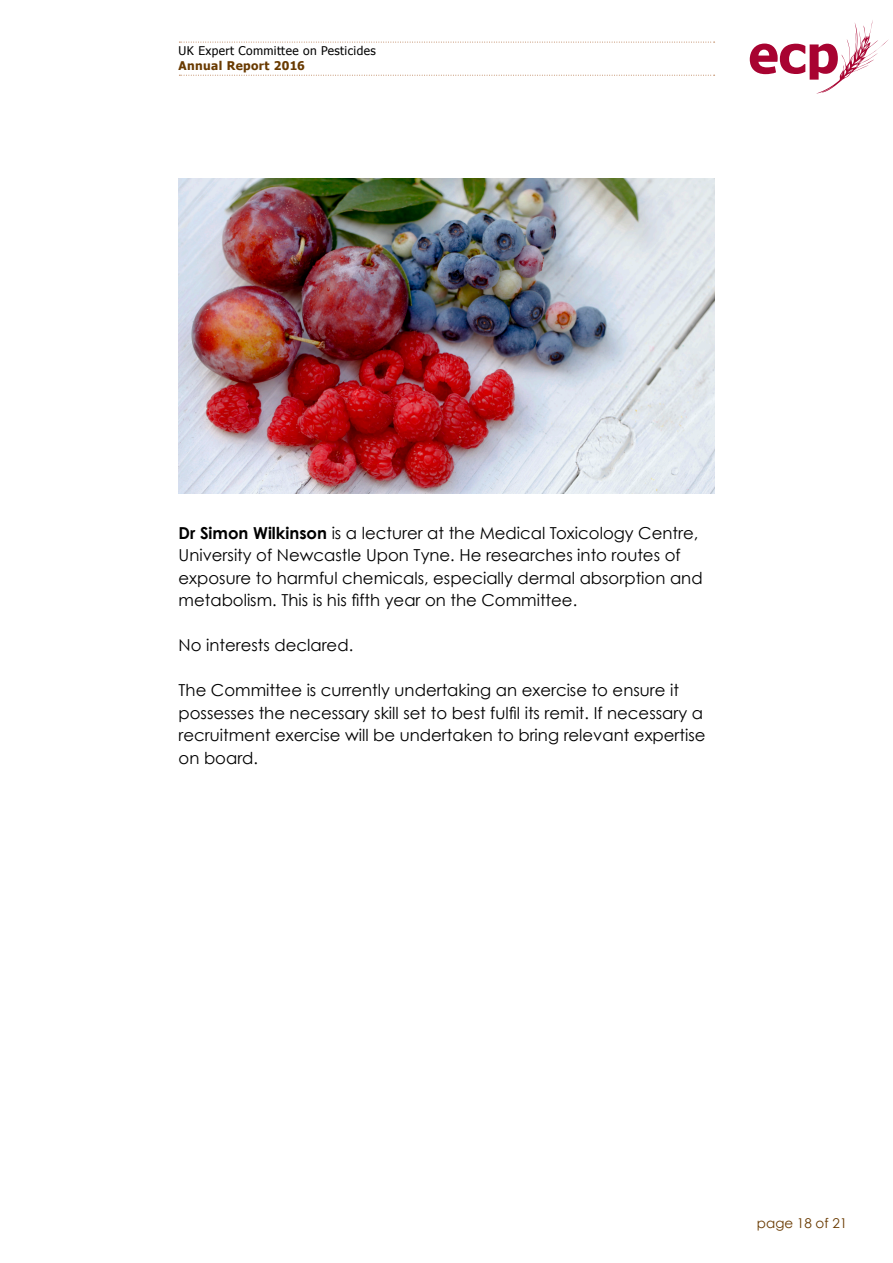
<style>
.page{position:relative;width:893px;height:1263px;background:#fff}
.page>*{position:absolute;margin:0;border:0;box-sizing:border-box;transform-origin:0 0}
.t1{font:700 60px "Myriad Pro";color:#a80331}
.bodytext_FLUSH{font:16.5px/22.5px "Century Gothic";color:#000}
.t2{font:13.5px "Century Gothic";color:#693a00}
.t3{font:12px "Tahoma";letter-spacing:.03em;color:#000}
.t4{font:700 12px "Tahoma";letter-spacing:.03em;color:#693a00}
.s1{font-weight:700}
</style>
<div class="page">
<svg style="left:179px;top:42px;width:536px;height:1px"></svg>
<svg style="left:179px;top:75px;width:536px;height:1px"></svg>
<svg style="left:780px;top:20px;width:109px;height:74px"></svg>
<img style="left:178px;top:179px;width:536px;height:315px">
<p class="t3" style="left:179px;top:43px;width:199px">UK Expert Committee on Pesticides</p>
<p class="t4" style="left:179px;top:57px;width:128px">Annual Report 2016</p>
<h1 class="t1" style="left:748px;top:14px;width:33px">e</h1>
<p class="bodytext_FLUSH" style="left:179px;top:521px;width:526px"><span class="s1">Dr Simon Wilkinson</span> is a lecturer at the Medical Toxicology Centre, University of Newcastle Upon Tyne. He researches into routes of exposure to harmful chemicals, especially dermal absorption and metabolism. This is his fifth year on the Committee.</p>
<p class="bodytext_FLUSH" style="left:179px;top:634px;width:176px">No interests declared.</p>
<p class="bodytext_FLUSH" style="left:179px;top:679px;width:528px">The Committee is currently undertaking an exercise to ensure it possesses the necessary skill set to best fulfil its remit. If necessary a recruitment exercise will be undertaken to bring relevant expertise on board.</p>
<p class="t2" style="left:757px;top:1214px;width:92px">page 18 of 21</p>
</div>
